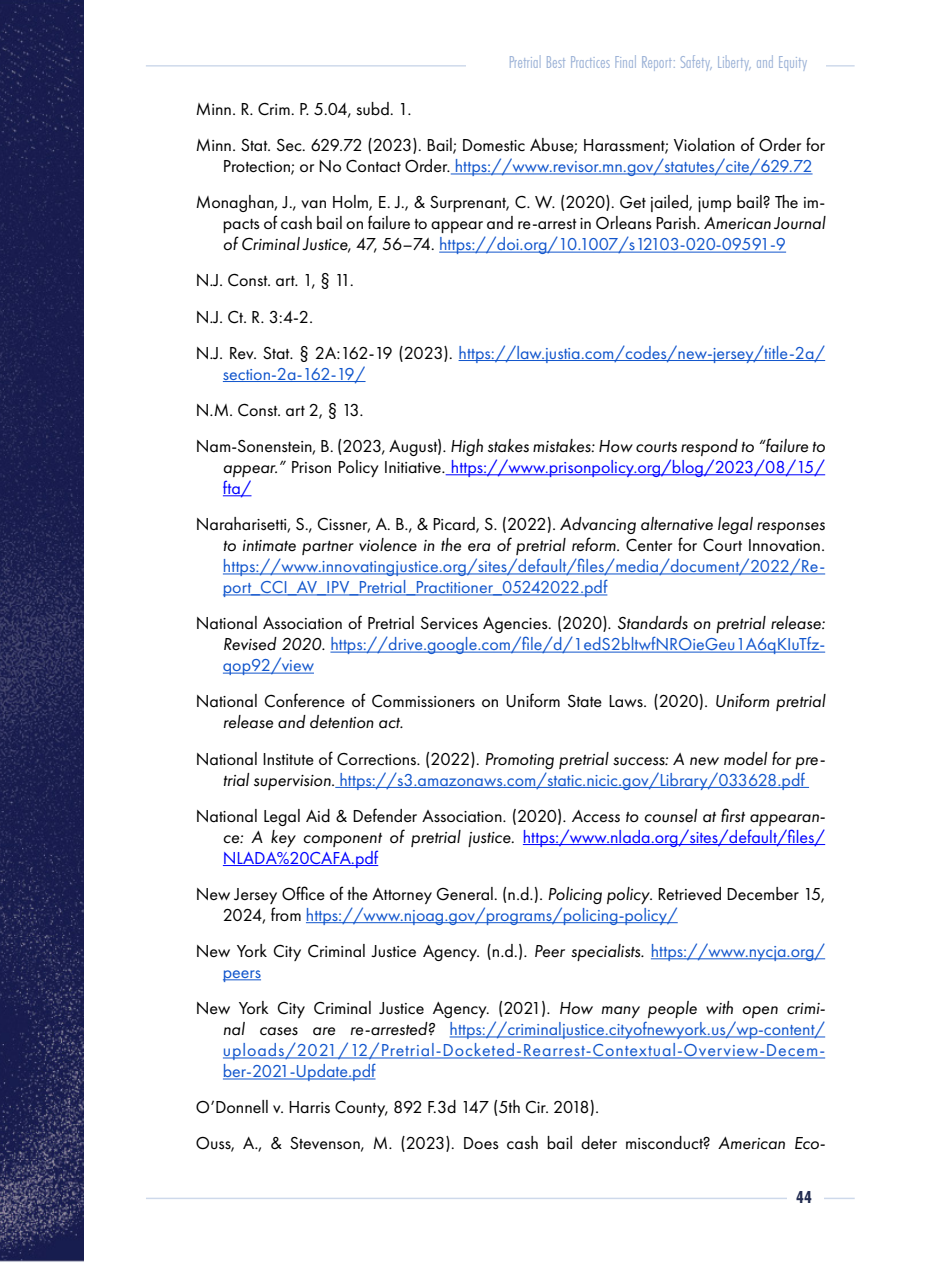
<style>
.page{position:relative;width:940px;height:1263px;background:#fff}
.page>*{position:absolute;margin:0;border:0;box-sizing:border-box;transform-origin:0 0}
.Works_cited{font:18px/21px "Futura PT";color:#15c;text-align:justify}
.Works_cited-2{font:18px/21px "Futura PT";color:#000}
.Works_cited-3{font:italic 18px/21px "Futura PT";color:#000;text-align:justify}
.t1{font:18px "Futura PT Cond";color:#5c80bc}
.t2{font:700 18px "Futura PT Cond";color:#242e52}
.s1{color:#15c}
.s2{font-style:italic}
.s3{color:#000}
.s4{font-style:normal}
.s5{font-style:normal;color:#00f}
.s6{font-style:italic;color:#000}
</style>
<div class="page">
<img style="left:0;top:0;width:83px;height:1262px">
<hr style="left:146px;top:65px;width:708px;height:2px;background:#5c80bc">
<hr style="left:146px;top:1197px;width:708px;height:2px;background:#5c80bc">
<div style="left:467px;top:50px;width:359px;height:30px;background:#fff"></div>
<div style="left:787px;top:1181px;width:37px;height:30px;background:#fff"></div>
<hr style="left:450px;top:173px;width:362px;height:1px;background:#15c">
<hr style="left:439px;top:252px;width:347px;height:1px;background:#15c">
<hr style="left:458px;top:360px;width:367px;height:1px;background:#15c">
<hr style="left:223px;top:381px;width:142px;height:1px;background:#15c">
<hr style="left:445px;top:474px;width:380px;height:1px;background:#00f">
<svg style="left:223px;top:495px;width:28px;height:1px"></svg>
<hr style="left:223px;top:573px;width:602px;height:1px;background:#15c">
<hr style="left:223px;top:594px;width:384px;height:1px;background:#15c">
<hr style="left:330px;top:651px;width:495px;height:1px;background:#15c">
<hr style="left:223px;top:672px;width:91px;height:1px;background:#15c">
<hr style="left:335px;top:787px;width:474px;height:1px;background:#15c">
<hr style="left:523px;top:844px;width:302px;height:1px;background:#00f">
<hr style="left:223px;top:865px;width:155px;height:1px;background:#00f">
<hr style="left:306px;top:922px;width:371px;height:1px;background:#15c">
<hr style="left:651px;top:958px;width:174px;height:1px;background:#15c">
<hr style="left:223px;top:979px;width:38px;height:1px;background:#15c">
<hr style="left:449px;top:1036px;width:376px;height:1px;background:#15c">
<hr style="left:223px;top:1057px;width:602px;height:1px;background:#15c">
<hr style="left:223px;top:1078px;width:152px;height:1px;background:#15c">
<p class="t1" style="left:508px;top:52px;width:300px">Pretrial Best Practices Final Report: Safety, Liberty, and Equity</p>
<p class="Works_cited-2" style="left:196px;top:98px;width:217px">Minn. R. Crim. P. 5.04, subd. 1.</p>
<p class="Works_cited-2" style="left:223px;top:135px;width:604px;text-indent:-27px">Minn. Stat. Sec. 629.72 (2023). Bail; Domestic Abuse; Harassment; Violation of Order for<br>Protection; or No Contact Order. <span class="s1">https://www.revisor.mn.gov/statutes/cite/629.72</span></p>
<p class="Works_cited-2" style="left:223px;top:192px;width:604px;text-align:justify;text-indent:-27px">Monaghan, J., van Holm, E. J., &amp; Surprenant, C. W. (2020). Get jailed, jump bail? The im&shy;pacts of cash bail on failure to appear and re-arrest in Orleans Parish. <span class="s2">American Journal of Criminal Justice</span>, 47, 56–74. <span class="s1">https://doi.org/10.1007/s12103-020-09591-9</span></p>
<p class="Works_cited-2" style="left:196px;top:270px;width:160px">N.J. Const. art. 1, § 11.</p>
<p class="Works_cited-2" style="left:196px;top:306px;width:119px">N.J. Ct. R. 3:4-2.</p>
<p class="Works_cited" style="left:223px;top:342px;width:604px;text-indent:-27px"><span class="s3">N.J. Rev. Stat. § 2A:162-19 (2023).</span> https://law.justia.com/codes/new-jersey/title-2a/ section-2a-162-19/</p>
<p class="Works_cited-2" style="left:196px;top:399px;width:169px">N.M. Const. art 2, § 13.</p>
<p class="Works_cited-3" style="left:223px;top:435px;width:604px;text-indent:-27px"><span class="s4">Nam-Sonenstein, B. (2023, August).</span> High stakes mistakes: How courts respond to “failure to appear.” <span class="s4">Prison Policy Initiative.</span> <span class="s5">https://www.prisonpolicy.org/blog/2023/08/15/ fta/</span></p>
<p class="Works_cited" style="left:223px;top:513px;width:604px;text-indent:-27px"><span class="s3">Naraharisetti, S., Cissner, A. B., &amp; Picard, S. (2022).</span> <span class="s6">Advancing alternative legal responses to intimate partner violence in the era of pretrial reform.</span> <span class="s3">Center for Court Innovation. </span>https://www.innovatingjustice.org/sites/default/files/media/document/2022/Re&shy;port_CCI_AV_IPV_Pretrial_Practitioner_05242022.pdf</p>
<p class="Works_cited" style="left:223px;top:612px;width:604px;text-indent:-27px"><span class="s3">National Association of Pretrial Services Agencies. (2020).</span> <span class="s6">Standards on pretrial release:<br>Revised 2020</span><span class="s3">.</span> https://drive.google.com/file/d/1edS2bltwfNROieGeu1A6qKIuTfz&shy;qop92/view</p>
<p class="Works_cited-2" style="left:223px;top:691px;width:604px;text-indent:-27px">National Conference of Commissioners on Uniform State Laws. (2020). <span class="s2">Uniform pretrial release and detention act.</span></p>
<p class="Works_cited" style="left:196px;top:748px;width:631px;text-align:center"><span class="s3">National Institute of Corrections. (2022).</span> <span class="s6">Promoting pretrial success: A new model for pre&shy;trial supervision</span><span class="s3">.</span> https://s3.amazonaws.com/static.nicic.gov/Library/033628.pdf</p>
<p class="Works_cited-3" style="left:223px;top:805px;width:604px;text-indent:-27px"><span class="s4">National Legal Aid &amp; Defender Association. (2020).</span> Access to counsel at first appearan&shy;ce: A key component of pretrial justice. <span class="s5">https:/www.nlada.org/sites/default/files/ NLADA%20CAFA.pdf</span></p>
<p class="Works_cited-2" style="left:223px;top:883px;width:604px;text-indent:-27px">New Jersey Office of the Attorney General. (n.d.). <span class="s2">Policing policy</span>. Retrieved December 15,<br>2024, from <span class="s1">https://www.njoag.gov/programs/policing-policy/</span></p>
<p class="Works_cited-2" style="left:223px;top:940px;width:604px;text-indent:-27px">New York City Criminal Justice Agency. (n.d.). <span class="s2">Peer specialists.</span> <span class="s1">https://www.nycja.org/ peers</span></p>
<p class="Works_cited" style="left:223px;top:997px;width:604px;text-indent:-27px"><span class="s3">New York City Criminal Justice Agency. (2021).</span> <span class="s6">How many people with open crimi&shy;nal cases are re-arrested?</span> https://criminaljustice.cityofnewyork.us/wp-content/ uploads/2021/12/Pretrial-Docketed-Rearrest-Contextual-Overview-Decem&shy;ber-2021-Update.pdf</p>
<p class="Works_cited-2" style="left:196px;top:1096px;width:405px">O’Donnell v. Harris County, 892 F.3d 147 (5th Cir. 2018).</p>
<p class="Works_cited-2" style="left:196px;top:1132px;width:631px">Ouss, A., &amp; Stevenson, M. (2023). Does cash bail deter misconduct? <span class="s2">American Eco-</span></p>
<p class="t2" style="left:796px;top:1186px;width:17px">44</p>
</div>
